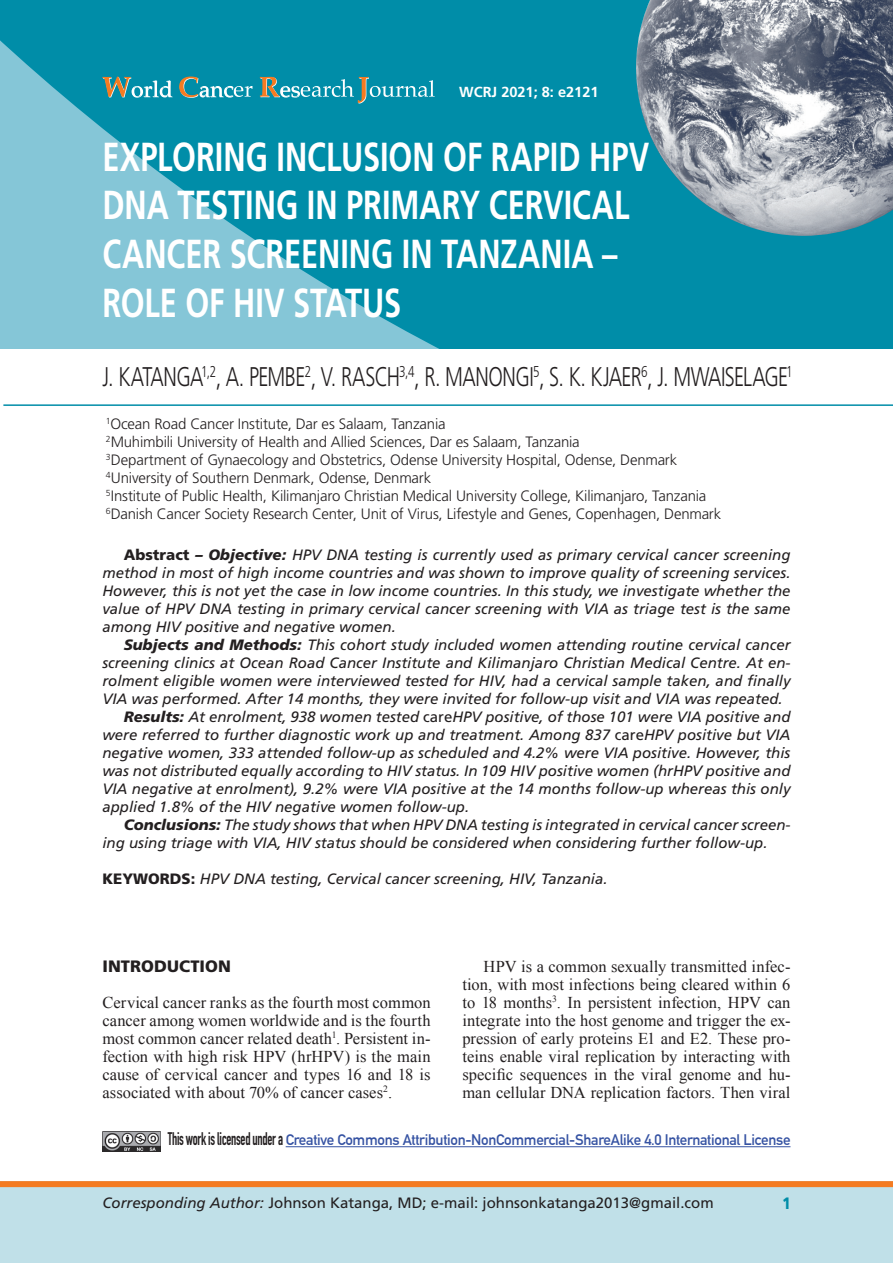
<style>
.page{position:relative;width:893px;height:1263px;background:#fff}
.page>*{position:absolute;margin:0;border:0;box-sizing:border-box;transform-origin:0 0}
.t1{font:700 40.5px/48.6px "Frutiger";color:#fff;scale:.76 1}
.t2{font:300 27px "Frutiger";letter-spacing:-.025em;color:#231f20;scale:.74 1}
.t3{font:16.5px/18px "Times New Roman";color:#231f20;text-align:justify}
.t4{font:900 16.5px "Frutiger";letter-spacing:.005em;color:#231f20}
.t5{font:900 16.5px "Frutiger";color:#008da8;scale:.8 1}
.t6{font:italic 15px/18px "Frutiger";color:#231f20;text-align:justify}
.t7{font:300 15px/18px "Frutiger";letter-spacing:-.01em;color:#231f20}
.t8{font:700 15px "DIN Alternate";letter-spacing:-.02em;color:#3653a3}
.t9{font:15px "Frutiger";color:#231f20}
.t10{font:700 14.55px "Frutiger";color:#fff}
.s1{font-weight:900;font-style:normal}
.s2{font-weight:900}
.s3{font-style:normal}
.s4{font-family:"DIN Condensed";font-size:18px;color:#231f20}
.s5{font-style:italic}
</style>
<div class="page">
<svg style="left:0;top:0;width:893px;height:349px;background:#219bb3"></svg>
<div style="left:0;top:1181px;width:893px;height:82px;background:#c0e0e8"></div>
<div style="left:0;top:1181px;width:893px;height:6px;background:#f47b21"></div>
<img style="left:636px;top:0;width:257px;height:236px">
<svg style="left:102px;top:77px;width:71px;height:21px"></svg>
<svg style="left:179px;top:77px;width:74px;height:21px;background:#41a0ac"></svg>
<svg style="left:260px;top:77px;width:175px;height:26px;background:#339bab"></svg>
<hr style="left:3px;top:404px;width:890px;height:2px;background:#008da8">
<hr style="left:286px;top:1146px;width:504px;height:1px;background:#3653a3">
<img style="left:102px;top:1131px;width:58px;height:20px">
<p class="t10" style="left:459px;top:83px;width:141px">WCRJ 2021; 8: e2121</p>
<h1 class="t1" style="left:102px;top:133px;width:721px">EXPLORING INCLUSION OF RAPID HPV<br>DNA TESTING IN PRIMARY CERVICAL<br>CANCER SCREENING IN TANZANIA –<br>ROLE OF HIV STATUS</h1>
<h2 class="t2" style="left:102px;top:361px;width:934px">J. KATANGA<sup>1,2</sup>, A. PEMBE<sup>2</sup>, V. RASCH<sup>3,4</sup>, R. MANONGI<sup>5</sup>, S. K. KJAER<sup>6</sup>, J. MWAISELAGE<sup>1</sup></h2>
<p class="t7" style="left:106px;top:415px;width:617px"><sup>1</sup>Ocean Road Cancer Institute, Dar es Salaam, Tanzania<br><sup>2</sup>Muhimbili University of Health and Allied Sciences, Dar es Salaam, Tanzania<br><sup>3</sup>Department of Gynaecology and Obstetrics, Odense University Hospital, Odense, Denmark <sup>4</sup>University of Southern Denmark, Odense, Denmark<br><sup>5</sup>Institute of Public Health, Kilimanjaro Christian Medical University College, Kilimanjaro, Tanzania <sup>6</sup>Danish Cancer Society Research Center, Unit of Virus, Lifestyle and Genes, Copenhagen, Denmark</p>
<p class="t6" style="left:102px;top:546px;width:690px;text-indent:21px"><span class="s1">Abstract</span> <span class="s2">– Objective:</span> HPV DNA testing is currently used as primary cervical cancer screening method in most of high income countries and was shown to improve quality of screening services.<br>However, this is not yet the case in low income countries. In this study, we investigate whether the value of HPV DNA testing in primary cervical cancer screening with VIA as triage test is the same among HIV positive and negative women.</p>
<p class="t6" style="left:124px;top:636px;width:668px"><span class="s2">Subjects and Methods:</span> This cohort study included women attending routine cervical cancer</p>
<p class="t6" style="left:102px;top:654px;width:689px">screening clinics at Ocean Road Cancer Institute and Kilimanjaro Christian Medical Centre. At en-</p>
<p class="t6" style="left:102px;top:672px;width:689px">rolment eligible women were interviewed tested for HIV, had a cervical sample taken, and finally</p>
<p class="t6" style="left:102px;top:690px;width:682px">VIA was performed. After 14 months, they were invited for follow-up visit and VIA was repeated.</p>
<p class="t6" style="left:124px;top:708px;width:668px"><span class="s2">Results:</span> At enrolment, 938 women tested <span class="s3">care</span>HPV positive, of those 101 were VIA positive and</p>
<p class="t6" style="left:102px;top:726px;width:689px">were referred to further diagnostic work up and treatment. Among 837 <span class="s3">care</span>HPV positive but VIA</p>
<p class="t6" style="left:102px;top:744px;width:689px">negative women, 333 attended follow-up as scheduled and 4.2% were VIA positive. However, this</p>
<p class="t6" style="left:102px;top:762px;width:690px">was not distributed equally according to HIV status. In 109 HIV positive women (hrHPV positive and</p>
<p class="t6" style="left:102px;top:780px;width:690px">VIA negative at enrolment), 9.2% were VIA positive at the 14 months follow-up whereas this only</p>
<p class="t6" style="left:102px;top:798px;width:368px">applied 1.8% of the HIV negative women follow-up.</p>
<p class="t6" style="left:124px;top:816px;width:668px"><span class="s2">Conclusions:</span> The study shows that when HPV DNA testing is integrated in cervical cancer screen-</p>
<p class="t6" style="left:102px;top:834px;width:667px">ing using triage with VIA, HIV status should be considered when considering further follow-up.</p>
<p class="t6" style="left:102px;top:870px;width:507px"><span class="s1">KEYWORDS:</span> HPV DNA testing, Cervical cancer screening, HIV, Tanzania.</p>
<p class="t4" style="left:102px;top:956px;width:130px">INTRODUCTION</p>
<p class="t3" style="left:102px;top:993px;width:330px">Cervical cancer ranks as the fourth most common cancer among women worldwide and is the fourth most common cancer related death<sup>1</sup>. Persistent in&shy;fection with high risk HPV (hrHPV) is the main cause of cervical cancer and types 16 and 18 is associated with about 70% of cancer cases<sup>2</sup>.</p>
<p class="t3" style="left:462px;top:957px;width:330px;text-indent:21px">HPV is a common sexually transmitted infec&shy;tion, with most infections being cleared within 6 to 18 months<sup>3</sup>. In persistent infection, HPV can integrate into the host genome and trigger the ex&shy;pression of early proteins E1 and E2. These pro&shy;teins enable viral replication by interacting with specific sequences in the viral genome and hu&shy;man cellular DNA replication factors. Then viral</p>
<p class="t8" style="left:168px;top:1128px;width:624px"><span class="s4">This work is licensed under a</span> Creative Commons Attribution-NonCommercial-ShareAlike 4.0 International License</p>
<p class="t9" style="left:102px;top:1193px;width:613px"><span class="s5">Corresponding Author:</span> Johnson Katanga, MD; e-mail: johnsonkatanga2013@gmail.com</p>
<p class="t5" style="left:782px;top:1193px;width:12px">1</p>
</div>
